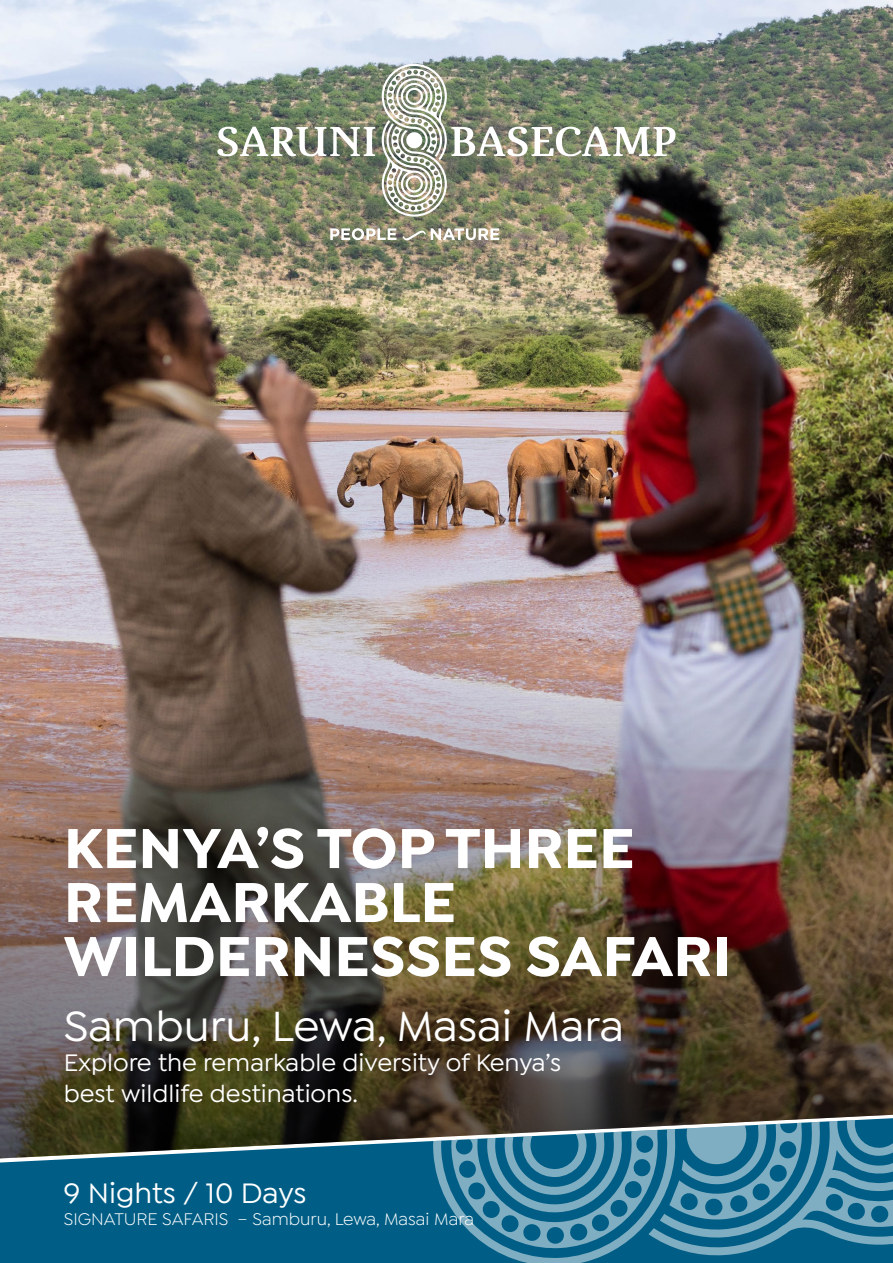
<style>
.page{position:relative;width:893px;height:1263px;background:#fff}
.page>*{position:absolute;margin:0;border:0;box-sizing:border-box;transform-origin:0 0}
.t1{font:700 60px/54px "Isidora Sans";color:#fff}
.t2{font:500 45px "Isidora Sans";color:#fff}
.t3{font:500 30px "Isidora Sans";color:#fff}
.t4{font:500 25.5px/30.6px "Isidora Sans";color:#fff}
.t5{font:18px "Isidora Sans";color:#fff}
</style>
<div class="page">
<div style="left:0;top:1159px;width:893px;height:104px;background:#005e86"></div>
<svg style="left:429px;top:1159px;width:356px;height:104px;background:#2f7b9c"></svg>
<svg style="left:521px;top:1159px;width:67px;height:19px"></svg>
<svg style="left:648px;top:1159px;width:245px;height:98px;background:#357f9e"></svg>
<img style="left:0;top:0;width:893px;height:677px">
<img style="left:0;top:677px;width:893px;height:482px">
<svg style="left:217px;top:127px;width:158px;height:29px"></svg>
<img style="left:381px;top:63px;width:294px;height:154px">
<svg style="left:330px;top:228px;width:66px;height:12px"></svg>
<svg style="left:403px;top:228px;width:96px;height:13px"></svg>
<h1 class="t1" style="left:64px;top:821px;width:668px">KENYA’S TOP THREE<br>REMARKABLE<br>WILDERNESSES SAFARI</h1>
<h2 class="t2" style="left:64px;top:1000px;width:562px">Samburu, Lewa, Masai Mara</h2>
<p class="t4" style="left:64px;top:1047px;width:499px">Explore the remarkable diversity of Kenya’s best wildlife destinations.</p>
<p class="t3" style="left:64px;top:1176px;width:244px">9 Nights / 10 Days</p>
<p class="t5" style="left:64px;top:1209px;width:412px">SIGNATURE SAFARIS – Samburu, Lewa, Masai Mara</p>
</div>
